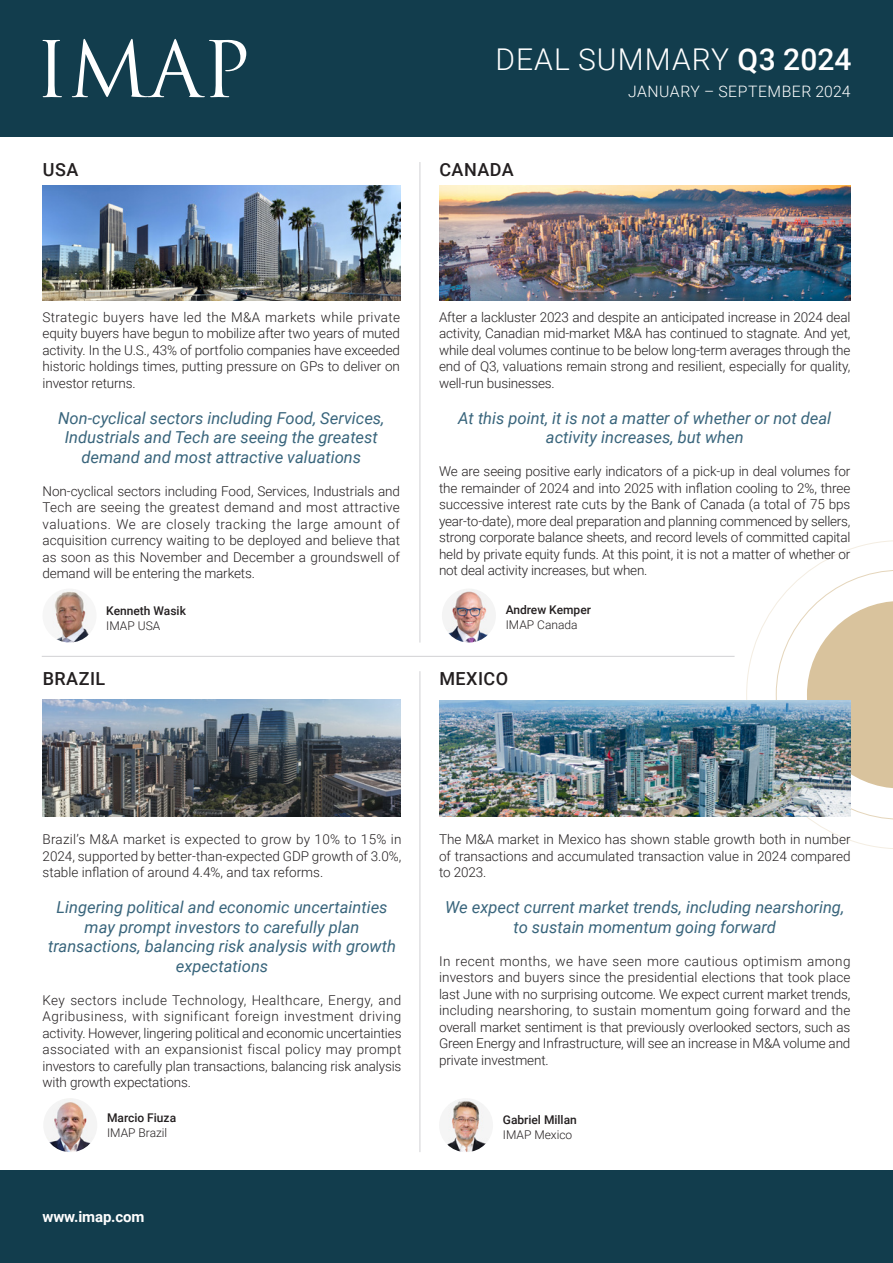
<style>
.page{position:relative;width:893px;height:1263px;background:#fff}
.page>*{position:absolute;margin:0;border:0;box-sizing:border-box;transform-origin:0 0}
.SECCIÓ{font:300 30px "Roboto";letter-spacing:.035em;color:#fff}
.t1{font:500 18px "Roboto";letter-spacing:.025em;color:#231f20}
.t2{font:italic 16.5px/19.5px "Roboto";color:#39657c;text-align:center}
.SECCIÓ-2{font:300 15.75px "Roboto";letter-spacing:.035em;color:#fff}
.Text_general{font:700 15px "Roboto";letter-spacing:-.01em;color:#fff}
.t3{font:300 13.5px/16.5px "Roboto";letter-spacing:-.01em;color:#231f20;text-align:justify}
.t4{font:500 12px "Roboto";color:#231f20}
.t5{font:300 12px "Roboto";color:#231f20}
.s1{font-weight:500}
</style>
<div class="page">
<svg style="left:746px;top:540px;width:147px;height:309px"></svg>
<div style="left:0;top:1170px;width:893px;height:93px;background:#123d4d"></div>
<img style="left:43px;top:700px;width:358px;height:116px">
<hr style="left:420px;top:671px;width:1px;height:481px;background:#d1d2d4">
<img style="left:439px;top:701px;width:411px;height:115px">
<img style="left:43px;top:1098px;width:54px;height:54px;border-radius:27px">
<img style="left:439px;top:1098px;width:54px;height:54px;border-radius:27px">
<div style="left:0;top:0;width:893px;height:136px;background:#123d4d"></div>
<svg style="left:43px;top:40px;width:19px;height:57px"></svg>
<svg style="left:72px;top:39px;width:174px;height:58px"></svg>
<hr style="left:42px;top:656px;width:693px;height:1px;background:#d1d2d4">
<img style="left:43px;top:185px;width:358px;height:115px">
<img style="left:43px;top:588px;width:54px;height:54px;border-radius:27px">
<img style="left:439px;top:185px;width:411px;height:115px">
<img style="left:442px;top:588px;width:54px;height:54px;border-radius:27px">
<hr style="left:420px;top:162px;width:1px;height:480px;background:#d1d2d4">
<p class="t1" style="left:43px;top:156px;width:37px">USA</p>
<p class="SECCIÓ" style="left:495px;top:39px;width:358px">DEAL SUMMARY <span class="s1">Q3 2024</span></p>
<p class="SECCIÓ-2" style="left:628px;top:81px;width:224px">JANUARY – SEPTEMBER 2024</p>
<p class="t1" style="left:439px;top:156px;width:76px">CANADA</p>
<p class="t3" style="left:43px;top:308px;width:359px">Strategic buyers have led the M&amp;A markets while private equity buyers have begun to mobilize after two years of muted activity. In the U.S., 43% of portfolio companies have exceeded historic holdings times, putting pressure on GPs to deliver on investor returns.</p>
<p class="t2" style="left:58px;top:407px;width:328px">Non-cyclical sectors including Food, Services,<br>Industrials and Tech are seeing the greatest demand and most attractive valuations</p>
<p class="t3" style="left:43px;top:482px;width:359px">Non-cyclical sectors including Food, Services, Industrials and Tech are seeing the greatest demand and most attractive valuations. We are closely tracking the large amount of acquisition currency waiting to be deployed and believe that as soon as this November and December a groundswell of demand will be entering the markets.</p>
<p class="t4" style="left:106px;top:602px;width:81px">Kenneth Wasik</p>
<p class="t5" style="left:106px;top:617px;width:55px">IMAP USA</p>
<p class="t1" style="left:43px;top:666px;width:64px">BRAZIL</p>
<p class="t3" style="left:439px;top:308px;width:413px">After a lackluster 2023 and despite an anticipated increase in 2024 deal activity, Canadian mid-market M&amp;A has continued to stagnate. And yet, while deal volumes continue to be below long-term averages through the end of Q3, valuations remain strong and resilient, especially for quality, well-run businesses.</p>
<p class="t2" style="left:458px;top:407px;width:374px">At this point, it is not a matter of whether or not deal activity increases, but when</p>
<p class="t3" style="left:439px;top:463px;width:413px">We are seeing positive early indicators of a pick-up in deal volumes for the remainder of 2024 and into 2025 with inflation cooling to 2%, three successive interest rate cuts by the Bank of Canada (a total of 75 bps year-to-date), more deal preparation and planning commenced by sellers, strong corporate balance sheets, and record levels of committed capital held by private equity funds. At this point, it is not a matter of whether or not deal activity increases, but when.</p>
<p class="t4" style="left:506px;top:602px;width:87px">Andrew Kemper</p>
<p class="t5" style="left:506px;top:617px;width:73px">IMAP Canada</p>
<p class="t1" style="left:439px;top:666px;width:70px">MEXICO</p>
<p class="t3" style="left:43px;top:831px;width:361px">Brazil’s M&amp;A market is expected to grow by 10% to 15% in 2024, supported by better-than-expected GDP growth of 3.0%, stable inflation of around 4.4%, and tax reforms.</p>
<p class="t2" style="left:48px;top:897px;width:349px">Lingering political and economic uncertainties may prompt investors to carefully plan transactions, balancing risk analysis with growth expectations</p>
<p class="t3" style="left:43px;top:991px;width:360px">Key sectors include Technology, Healthcare, Energy, and Agribusiness, with significant foreign investment driving activity. However, lingering political and economic uncertainties associated with an expansionist fiscal policy may prompt investors to carefully plan transactions, balancing risk analysis with growth expectations.</p>
<p class="t4" style="left:107px;top:1109px;width:71px">Marcio Fiuza</p>
<p class="t5" style="left:107px;top:1124px;width:62px">IMAP Brazil</p>
<p class="Text_general" style="left:43px;top:1206px;width:103px">www.imap.com</p>
<p class="t3" style="left:439px;top:831px;width:413px">The M&amp;A market in Mexico has shown stable growth both in number of transactions and accumulated transaction value in 2024 compared to 2023.</p>
<p class="t2" style="left:445px;top:897px;width:400px">We expect current market trends, including nearshoring, to sustain momentum going forward</p>
<p class="t3" style="left:439px;top:952px;width:413px">In recent months, we have seen more cautious optimism among investors and buyers since the presidential elections that took place last June with no surprising outcome. We expect current market trends, including nearshoring, to sustain momentum going forward and the overall market sentiment is that previously overlooked sectors, such as Green Energy and Infrastructure, will see an increase in M&amp;A volume and private investment.</p>
<p class="t4" style="left:503px;top:1111px;width:76px">Gabriel Millan</p>
<p class="t5" style="left:503px;top:1126px;width:71px">IMAP Mexico</p>
</div>
